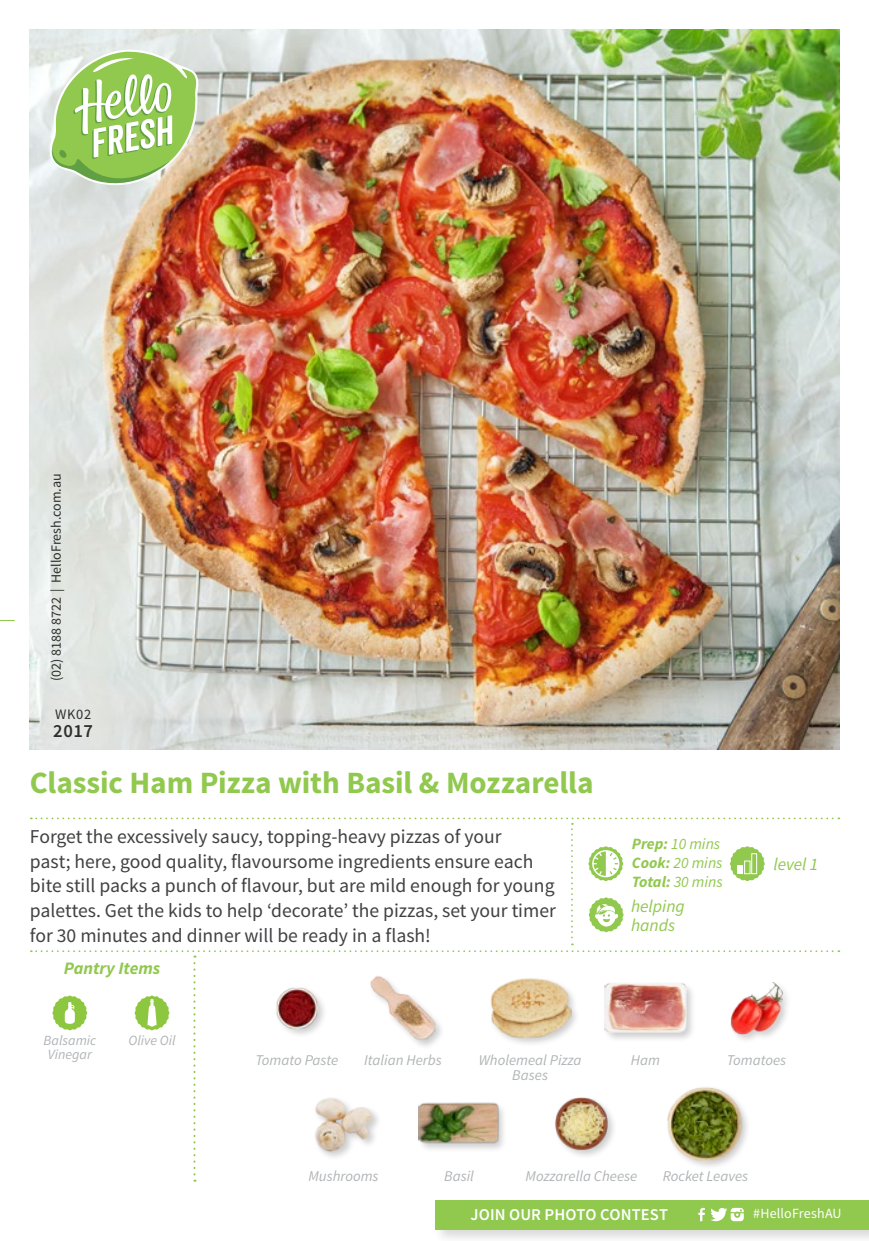
<style>
.page{position:relative;width:869px;height:1241px;background:#fff}
.page>*{position:absolute;margin:0;border:0;box-sizing:border-box;transform-origin:0 0}
.t1{font:700 30.97px "Source Sans Pro";letter-spacing:-.005em;color:#91c84e}
.t2{font:19.6px/24.5px "Source Sans Pro";color:#414042}
.t3{font:600 18.55px "Source Sans Pro";color:#000}
.t4{font:italic 17.5px/18.6px "Source Sans Pro";color:#91c84e}
.t5{font:italic 700 17.5px "Source Sans Pro";color:#91c84e}
.t6{font:600 16.45px "Source Sans Pro";letter-spacing:.005em;color:#fff}
.t7{font:italic 15.75px/18.9px "Source Sans Pro";color:#91c84e}
.t8{font:italic 14.88px/14.5px "Source Sans Pro";color:#b1b4b6;text-align:center}
.t9{font:14.53px "Source Sans Pro";color:#000}
.t10{font:14px "Source Sans Pro";color:#000}
.t11{font:italic 14px/14.5px "Source Sans Pro";color:#b1b4b6;text-align:center}
.t12{font:14px "Source Sans Pro";letter-spacing:.01em;color:#fff}
.s1{font-weight:700}
</style>
<div class="page">
<img style="left:30px;top:30px;width:808px;height:719px">
<svg style="left:0;top:620px;width:14px;height:1px"></svg>
<svg style="left:50px;top:50px;width:148px;height:135px"></svg>
<div style="left:432px;top:1197px;width:436px;height:43px;background:#000;opacity:.15"></div>
<div style="left:435px;top:1199px;width:433px;height:29px;background:#91c84e"></div>
<svg style="left:698px;top:1207px;width:6px;height:13px"></svg>
<svg style="left:710px;top:1207px;width:33px;height:13px"></svg>
<svg style="left:31px;top:817px;width:808px;height:364px"></svg>
<p class="t10" style="left:47px;top:681px;width:209px;rotate:-90deg">(02) 8188 8722 | HelloFresh.com.au</p>
<p class="t9" style="left:55px;top:705px;width:38px">WK02</p>
<p class="t3" style="left:53px;top:719px;width:41px">2017</p>
<h1 class="t1" style="left:30px;top:762px;width:565px">Classic Ham Pizza with Basil &amp; Mozzarella</h1>
<p class="t2" style="left:30px;top:824px;width:527px">Forget the excessively saucy, topping-heavy pizzas of your<br>past; here, good quality, flavoursome ingredients ensure each bite still packs a punch of flavour, but are mild enough for young palettes. Get the kids to help ‘decorate’ the pizzas, set your timer for 30 minutes and dinner will be ready in a flash!</p>
<p class="t5" style="left:64px;top:956px;width:98px">Pantry Items</p>
<p class="t11" style="left:43px;top:1032px;width:54px">Balsamic<br>Vinegar</p>
<p class="t11" style="left:128px;top:1032px;width:48px">Olive Oil</p>
<p class="t8" style="left:255px;top:1052px;width:84px">Tomato Paste</p>
<p class="t8" style="left:364px;top:1052px;width:79px">Italian Herbs</p>
<p class="t8" style="left:478px;top:1052px;width:104px">Wholemeal Pizza<br>Bases</p>
<p class="t7" style="left:631px;top:834px;width:92px"><span class="s1">Prep:</span> 10 mins<br><span class="s1">Cook:</span> 20 mins<br><span class="s1">Total:</span> 30 mins</p>
<p class="t4" style="left:630px;top:896px;width:55px">helping hands</p>
<p class="t4" style="left:773px;top:854px;width:46px">level 1</p>
<p class="t8" style="left:630px;top:1052px;width:31px">Ham</p>
<p class="t8" style="left:726px;top:1052px;width:61px">Tomatoes</p>
<p class="t8" style="left:444px;top:1168px;width:31px">Basil</p>
<p class="t8" style="left:308px;top:1168px;width:72px">Mushrooms</p>
<p class="t8" style="left:662px;top:1168px;width:87px">Rocket Leaves</p>
<p class="t8" style="left:525px;top:1168px;width:113px">Mozzarella Cheese</p>
<p class="t6" style="left:470px;top:1203px;width:199px">JOIN OUR PHOTO CONTEST</p>
<p class="t12" style="left:753px;top:1204px;width:90px">#HelloFreshAU</p>
</div>
